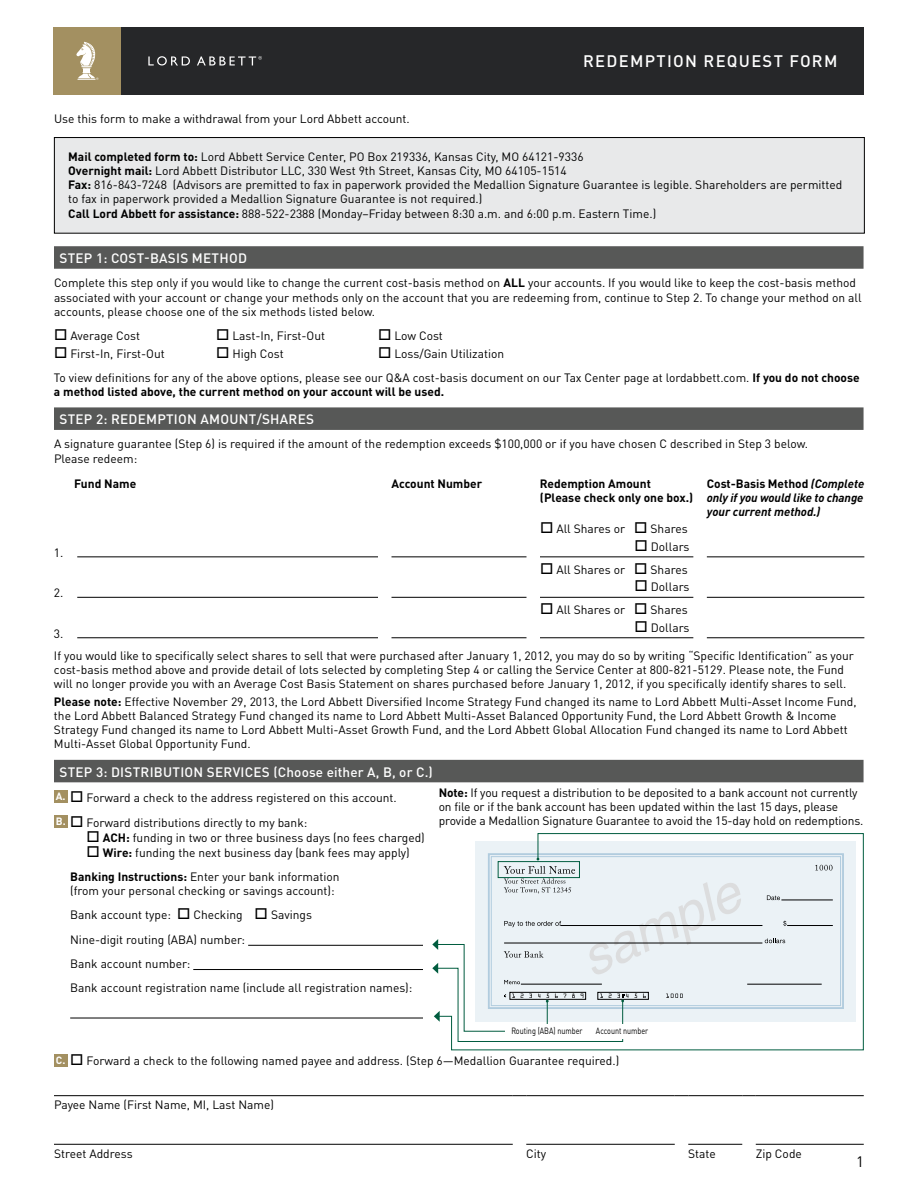
<style>
.page{position:relative;width:918px;height:1188px;background:#fff}
.page>*{position:absolute;margin:0;border:0;box-sizing:border-box;transform-origin:0 0}
.t1{font:500 16.5px "DIN Pro";letter-spacing:.08em;color:#fff}
.t2{font:15px "DIN Pro";color:#000}
.t3{font:500 13.5px "DIN Pro";letter-spacing:.02em;color:#fff}
.t4{font:12px/14.2px "DIN Pro";color:#000}
.t5{font:700 12px/14.2px "DIN Pro";color:#000}
.t6{font:italic 700 12px/14.2px "DIN Pro";letter-spacing:-.01em;color:#000;text-align:justify}
.t7{font:9px "DIN Pro";color:#000;scale:.8 1}
.s1{font-weight:700}
.s2{font-style:normal}
.s3{font-weight:700;font-size:10.5px;color:#fff}
</style>
<div class="page">
<div style="left:54px;top:138px;width:810px;height:95px;background:#e8e9ea"></div>
<div style="left:54px;top:137px;width:811px;height:97px;border:1px solid #000"></div>
<div style="left:54px;top:27px;width:810px;height:68px;background:#262729"></div>
<div style="left:54px;top:27px;width:67px;height:68px;background:#a39061"></div>
<svg style="left:76px;top:42px;width:23px;height:38px"></svg>
<svg style="left:148px;top:56px;width:42px;height:10px"></svg>
<svg style="left:197px;top:56px;width:65px;height:10px"></svg>
<div style="left:54px;top:246px;width:810px;height:23px;background:#575857"></div>
<div style="left:54px;top:407px;width:810px;height:23px;background:#575857"></div>
<div style="left:54px;top:760px;width:810px;height:22px;background:#575857"></div>
<hr style="left:248px;top:945px;width:175px;height:1px;background:#000">
<hr style="left:193px;top:969px;width:230px;height:1px;background:#000">
<hr style="left:70px;top:1018px;width:353px;height:1px;background:#000">
<hr style="left:77px;top:557px;width:301px;height:1px;background:#000">
<hr style="left:540px;top:638px;width:153px;height:1px;background:#000">
<hr style="left:707px;top:557px;width:157px;height:1px;background:#000">
<hr style="left:77px;top:597px;width:301px;height:1px;background:#000">
<hr style="left:77px;top:638px;width:301px;height:1px;background:#000">
<hr style="left:707px;top:597px;width:157px;height:1px;background:#000">
<hr style="left:707px;top:638px;width:157px;height:1px;background:#000">
<hr style="left:392px;top:557px;width:134px;height:1px;background:#000">
<hr style="left:392px;top:597px;width:134px;height:1px;background:#000">
<hr style="left:392px;top:638px;width:134px;height:1px;background:#000">
<hr style="left:540px;top:557px;width:153px;height:1px;background:#000">
<hr style="left:540px;top:597px;width:153px;height:1px;background:#000">
<div style="left:54px;top:791px;width:14px;height:12px;background:#a39061"></div>
<div style="left:54px;top:816px;width:14px;height:12px;background:#a39061"></div>
<div style="left:54px;top:1054px;width:14px;height:12px;background:#a39061"></div>
<hr style="left:54px;top:1144px;width:459px;height:1px;background:#000">
<hr style="left:526px;top:1144px;width:149px;height:1px;background:#000">
<hr style="left:688px;top:1144px;width:54px;height:1px;background:#000">
<hr style="left:756px;top:1144px;width:108px;height:1px;background:#000">
<hr style="left:54px;top:1095px;width:459px;height:1px;background:#000">
<svg style="left:513px;top:1095px;width:13px;height:1px"></svg>
<hr style="left:526px;top:1095px;width:149px;height:1px;background:#000">
<svg style="left:675px;top:1095px;width:13px;height:1px"></svg>
<hr style="left:688px;top:1095px;width:54px;height:1px;background:#000">
<svg style="left:742px;top:1095px;width:14px;height:1px"></svg>
<hr style="left:756px;top:1095px;width:108px;height:1px;background:#000">
<svg style="left:451px;top:833px;width:413px;height:218px"></svg>
<svg style="left:432px;top:866px;width:309px;height:176px"></svg>
<div style="left:505px;top:1024px;width:84px;height:14px;background:#fff"></div>
<div style="left:592px;top:1024px;width:60px;height:14px;background:#fff"></div>
<h1 class="t1" style="left:583px;top:48px;width:256px">REDEMPTION REQUEST FORM</h1>
<p class="t4" style="left:54px;top:111px;width:357px">Use this form to make a withdrawal from your Lord Abbett account.</p>
<p class="t4" style="left:68px;top:148px;width:776px"><span class="s1">Mail completed form to:</span> Lord Abbett Service Center, PO Box 219336, Kansas City, MO 64121-9336<br><span class="s1">Overnight mail:</span> Lord Abbett Distributor LLC, 330 West 9th Street, Kansas City, MO 64105-1514<br><span class="s1">Fax:</span> 816-843-7248 (Advisors are premitted to fax in paperwork provided the Medallion Signature Guarantee is legible. Shareholders are permitted to fax in paperwork provided a Medallion Signature Guarantee is not required.)<br><span class="s1">Call Lord Abbett for assistance:</span> 888-522-2388 (Monday–Friday between 8:30 a.m. and 6:00 p.m. Eastern Time.)</p>
<p class="t3" style="left:59px;top:247px;width:189px">STEP 1: COST-BASIS METHOD</p>
<p class="t4" style="left:54px;top:275px;width:809px">Complete this step only if you would like to change the current cost-basis method on <span class="s1">ALL</span> your accounts. If you would like to keep the cost-basis method associated with your account or change your methods only on the account that you are redeeming from, continue to Step 2. To change your method on all accounts, please choose one of the six methods listed below.</p>
<p class="t4" style="left:54px;top:327px;width:88px">□ Average Cost</p>
<p class="t4" style="left:216px;top:327px;width:111px">□ Last-In, First-Out</p>
<p class="t4" style="left:378px;top:327px;width:66px">□ Low Cost</p>
<p class="t4" style="left:54px;top:345px;width:112px">□ First-In, First-Out</p>
<p class="t4" style="left:216px;top:345px;width:69px">□ High Cost</p>
<p class="t4" style="left:54px;top:340px;width:807px;line-height:24.3px;text-indent:324px">□ Loss/Gain Utilization<br>To view definitions for any of the above options, please see our Q&amp;A cost-basis document on our Tax Center page at lordabbett.com. <span class="s1">If you do not choose</span></p>
<p class="t5" style="left:54px;top:383px;width:392px">a method listed above, the current method on your account will be used.</p>
<p class="t3" style="left:59px;top:408px;width:256px">STEP 2: REDEMPTION AMOUNT/SHARES</p>
<p class="t4" style="left:54px;top:436px;width:756px">A signature guarantee (Step 6) is required if the amount of the redemption exceeds $100,000 or if you have chosen C described in Step 3 below.<br>Please redeem:</p>
<p class="t5" style="left:74px;top:475px;width:64px">Fund Name</p>
<p class="t5" style="left:391px;top:475px;width:92px">Account Number</p>
<p class="t5" style="left:540px;top:475px;width:155px">Redemption Amount (Please check only one box.)</p>
<p class="t6" style="left:707px;top:475px;width:159px"><span class="s2">Cost-Basis Method</span> (Complete only if you would like to change your current method.)</p>
<p class="t4" style="left:54px;top:544px;width:11px">1.</p>
<p class="t4" style="left:540px;top:521px;width:149px">□ All Shares or □ Shares</p>
<p class="t4" style="left:635px;top:538px;width:57px">□ Dollars</p>
<p class="t4" style="left:54px;top:585px;width:11px">2.</p>
<p class="t4" style="left:540px;top:561px;width:149px">□ All Shares or □ Shares</p>
<p class="t4" style="left:635px;top:579px;width:57px">□ Dollars</p>
<p class="t4" style="left:540px;top:602px;width:149px">□ All Shares or □ Shares</p>
<p class="t4" style="left:635px;top:619px;width:57px">□ Dollars</p>
<p class="t4" style="left:54px;top:647px;width:802px">If you would like to specifically select shares to sell that were purchased after January 1, 2012, you may do so by writing “Specific Identification” as your cost-basis method above and provide detail of lots selected by completing Step 4 or calling the Service Center at 800-821-5129. Please note, the Fund will no longer provide you with an Average Cost Basis Statement on shares purchased before January 1, 2012, if you specifically identify shares to sell.</p>
<p class="t4" style="left:54px;top:693px;width:804px"><span class="s1">Please note:</span> Effective November 29, 2013, the Lord Abbett Diversified Income Strategy Fund changed its name to Lord Abbett Multi-Asset Income Fund, the Lord Abbett Balanced Strategy Fund changed its name to Lord Abbett Multi-Asset Balanced Opportunity Fund, the Lord Abbett Growth &amp; Income Strategy Fund changed its name to Lord Abbett Multi-Asset Growth Fund, and the Lord Abbett Global Allocation Fund changed its name to Lord Abbett Multi-Asset Global Opportunity Fund.</p>
<p class="t3" style="left:59px;top:761px;width:375px">STEP 3: DISTRIBUTION SERVICES (Choose either A, B, or C.)</p>
<p class="t4" style="left:56px;top:784px;width:343px;line-height:25px"><span class="s3">A.</span> □ Forward a check to the address registered on this account.<br><span class="s3">B.</span> □ Forward distributions directly to my bank:</p>
<p class="t4" style="left:87px;top:829px;width:340px">□ <span class="s1">ACH:</span> funding in two or three business days (no fees charged)</p>
<p class="t4" style="left:70px;top:839px;width:341px;line-height:24.3px;text-indent:16px">□ <span class="s1">Wire:</span> funding the next business day (bank fees may apply)<br><span class="s1">Banking Instructions:</span> Enter your bank information</p>
<p class="t4" style="left:70px;top:877px;width:344px;line-height:24.3px">(from your personal checking or savings account):<br>Bank account type: □ Checking □ Savings<br>Nine-digit routing (ABA) number:<br>Bank account number:<br>Bank account registration name (include all registration names):</p>
<p class="t4" style="left:54px;top:625px;width:11px">3.</p>
<p class="t4" style="left:439px;top:784px;width:426px"><span class="s1">Note:</span> If you request a distribution to be deposited to a bank account not currently on file or if the bank account has been updated within the last 15 days, please provide a Medallion Signature Guarantee to avoid the 15-day hold on redemptions.</p>
<p class="t7" style="left:511px;top:1024px;width:90px">Routing (ABA) number</p>
<p class="t7" style="left:596px;top:1024px;width:67px">Account number</p>
<p class="t4" style="left:56px;top:1052px;width:565px"><span class="s3">C.</span> □ Forward a check to the following named payee and address. (Step 6—Medallion Guarantee required.)</p>
<p class="t4" style="left:54px;top:1097px;width:221px">Payee Name (First Name, MI, Last Name)</p>
<p class="t4" style="left:54px;top:1145px;width:80px">Street Address</p>
<p class="t4" style="left:526px;top:1145px;width:22px">City</p>
<p class="t4" style="left:688px;top:1145px;width:29px">State</p>
<p class="t4" style="left:756px;top:1145px;width:48px">Zip Code</p>
<p class="t2" style="left:856px;top:1150px;width:9px">1</p>
</div>
